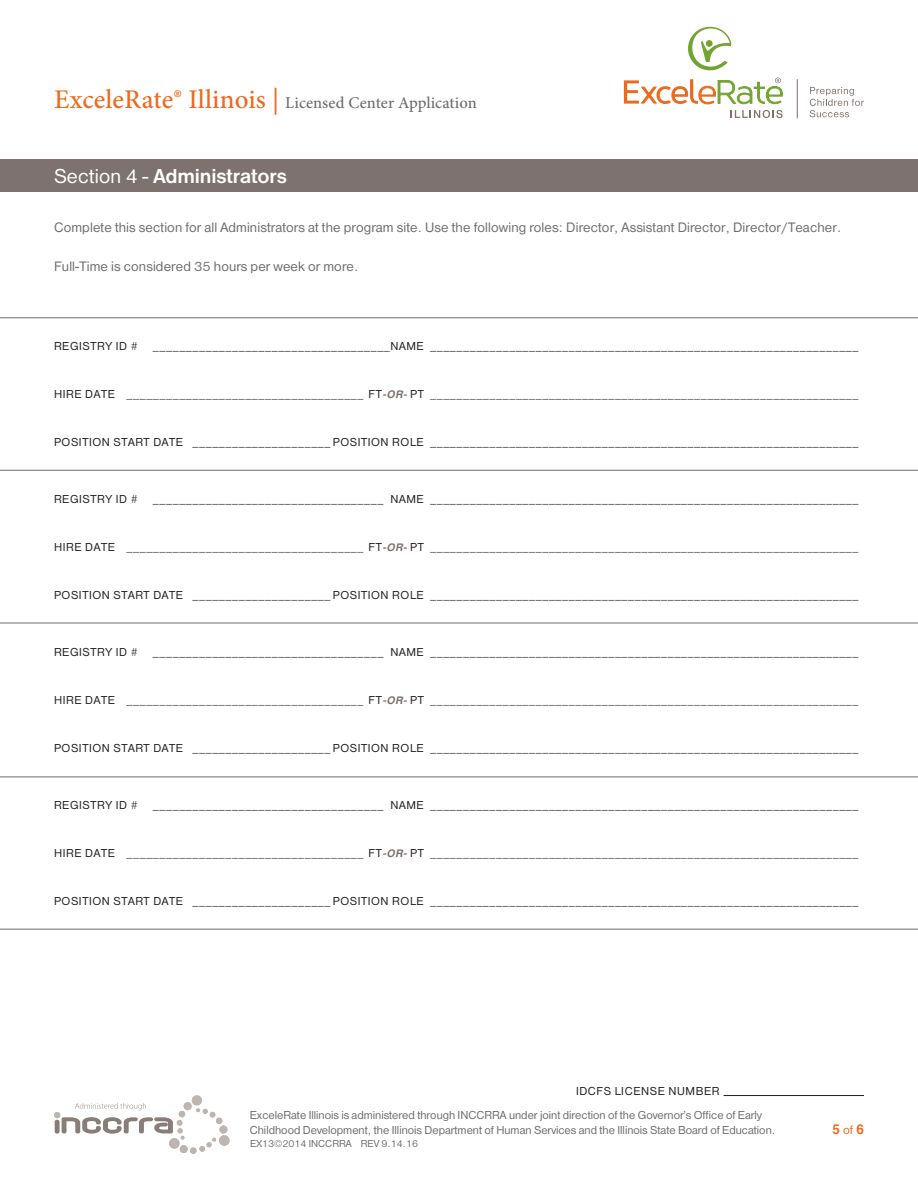
<style>
.page{position:relative;width:918px;height:1188px;background:#fff}
.page>*{position:absolute;margin:0;border:0;box-sizing:border-box;transform-origin:0 0}
.t1{font:21px "Helvetica Mdm";letter-spacing:-.01em;color:#fff}
.t2{font:500 16.5px "Minion Pro";letter-spacing:.005em;color:#6c6d70}
.t3{font:14.25px "Helvetica Rmn";letter-spacing:.01em;color:#6c6d70}
.t4{font:700 13.5px "Helvetica";color:#ec6a20}
.t5{font:12px "Helvetica Rmn";letter-spacing:.05em;color:#231f20}
.t6{font:12px "Helvetica Lgt";color:#231f20}
.t7{font:12px/15px "Helvetica Rmn";color:#6c6d70}
.t8{font:10.5px "Helvetica Rmn";color:#6c6d70}
.s1{font-size:27px;color:#ec6a20}
.s2{font-weight:400;font-size:27px;color:#ec6a20}
.s3{font-family:"Helvetica Rmn"}
.s4{font-family:"Helvetica";font-weight:700;font-style:italic;font-size:10.5px;color:#7d726d}
.s5{font-family:"Helvetica Rmn";font-weight:400;font-size:12.75px}
</style>
<div class="page">
<svg style="left:810px;top:87px;width:54px;height:30px"></svg>
<hr style="left:797px;top:79px;width:1px;height:39px;background:#7d726d">
<svg style="left:688px;top:27px;width:43px;height:43px"></svg>
<svg style="left:624px;top:78px;width:159px;height:40px"></svg>
<div style="left:192px;top:1095px;width:10px;height:11px;background:#bcb5b2;border-radius:50%"></div>
<svg style="left:54px;top:1103px;width:176px;height:51px"></svg>
<hr style="left:724px;top:1095px;width:140px;height:1px;background:#231f20">
<div style="left:0;top:159px;width:918px;height:32px;background:#7d726d"></div>
<hr style="left:0;top:317px;width:918px;height:1px;background:#6c6d70">
<hr style="left:0;top:470px;width:918px;height:1px;background:#6c6d70">
<hr style="left:0;top:623px;width:918px;height:1px;background:#6c6d70">
<hr style="left:0;top:777px;width:918px;height:1px;background:#6c6d70">
<hr style="left:0;top:929px;width:918px;height:1px;background:#6c6d70">
<h2 class="t2" style="left:54px;top:92px;width:424px"><span class="s1">ExceleRate® Illinois</span> <span class="s2">|</span> Licensed Center Application</h2>
<p class="t1" style="left:54px;top:162px;width:235px"><span class="s3">Section 4 -</span> Administrators</p>
<p class="t3" style="left:54px;top:218px;width:789px">Complete this section for all Administrators at the program site. Use the following roles: Director, Assistant Director, Director/Teacher.</p>
<p class="t3" style="left:54px;top:257px;width:306px">Full-Time is considered 35 hours per week or more.</p>
<p class="t5" style="left:54px;top:338px;width:85px">REGISTRY ID #</p>
<p class="t5" style="left:153px;top:338px;width:707px">____________________________________NAME _________________________________________________________________</p>
<p class="t6" style="left:54px;top:386px;width:806px"><span class="s3">HIRE DATE</span> ____________________________________ <span class="s3">FT</span><span class="s4">-OR-</span> <span class="s3">PT</span> _________________________________________________________________</p>
<p class="t5" style="left:54px;top:434px;width:806px">POSITION START DATE _____________________ POSITION ROLE _________________________________________________________________</p>
<p class="t5" style="left:54px;top:491px;width:85px">REGISTRY ID #</p>
<p class="t5" style="left:153px;top:491px;width:707px">___________________________________ NAME _________________________________________________________________</p>
<p class="t6" style="left:54px;top:539px;width:806px"><span class="s3">HIRE DATE</span> ____________________________________ <span class="s3">FT</span><span class="s4">-OR-</span> <span class="s3">PT</span> _________________________________________________________________</p>
<p class="t5" style="left:54px;top:587px;width:806px">POSITION START DATE _____________________ POSITION ROLE _________________________________________________________________</p>
<p class="t5" style="left:54px;top:644px;width:85px">REGISTRY ID #</p>
<p class="t5" style="left:153px;top:644px;width:707px">___________________________________ NAME _________________________________________________________________</p>
<p class="t6" style="left:54px;top:692px;width:806px"><span class="s3">HIRE DATE</span> ____________________________________ <span class="s3">FT</span><span class="s4">-OR-</span> <span class="s3">PT</span> _________________________________________________________________</p>
<p class="t5" style="left:54px;top:740px;width:806px">POSITION START DATE _____________________ POSITION ROLE _________________________________________________________________</p>
<p class="t5" style="left:54px;top:797px;width:85px">REGISTRY ID #</p>
<p class="t5" style="left:153px;top:797px;width:707px">___________________________________ NAME _________________________________________________________________</p>
<p class="t6" style="left:54px;top:845px;width:806px"><span class="s3">HIRE DATE</span> ____________________________________ <span class="s3">FT</span><span class="s4">-OR-</span> <span class="s3">PT</span> _________________________________________________________________</p>
<p class="t5" style="left:54px;top:893px;width:806px">POSITION START DATE _____________________ POSITION ROLE _________________________________________________________________</p>
<p class="t5" style="left:576px;top:1083px;width:145px">IDCFS LICENSE NUMBER</p>
<p class="t7" style="left:250px;top:1109px;width:527px">ExceleRate Illinois is administered through INCCRRA under joint direction of the Governor’s Office of Early<br>Childhood Development, the Illinois Department of Human Services and the Illinois State Board of Education.</p>
<p class="t8" style="left:250px;top:1137px;width:170px">EX13©2014 INCCRRA REV 9.14.16</p>
<p class="t4" style="left:832px;top:1118px;width:33px">5 <span class="s5">of</span> 6</p>
</div>
